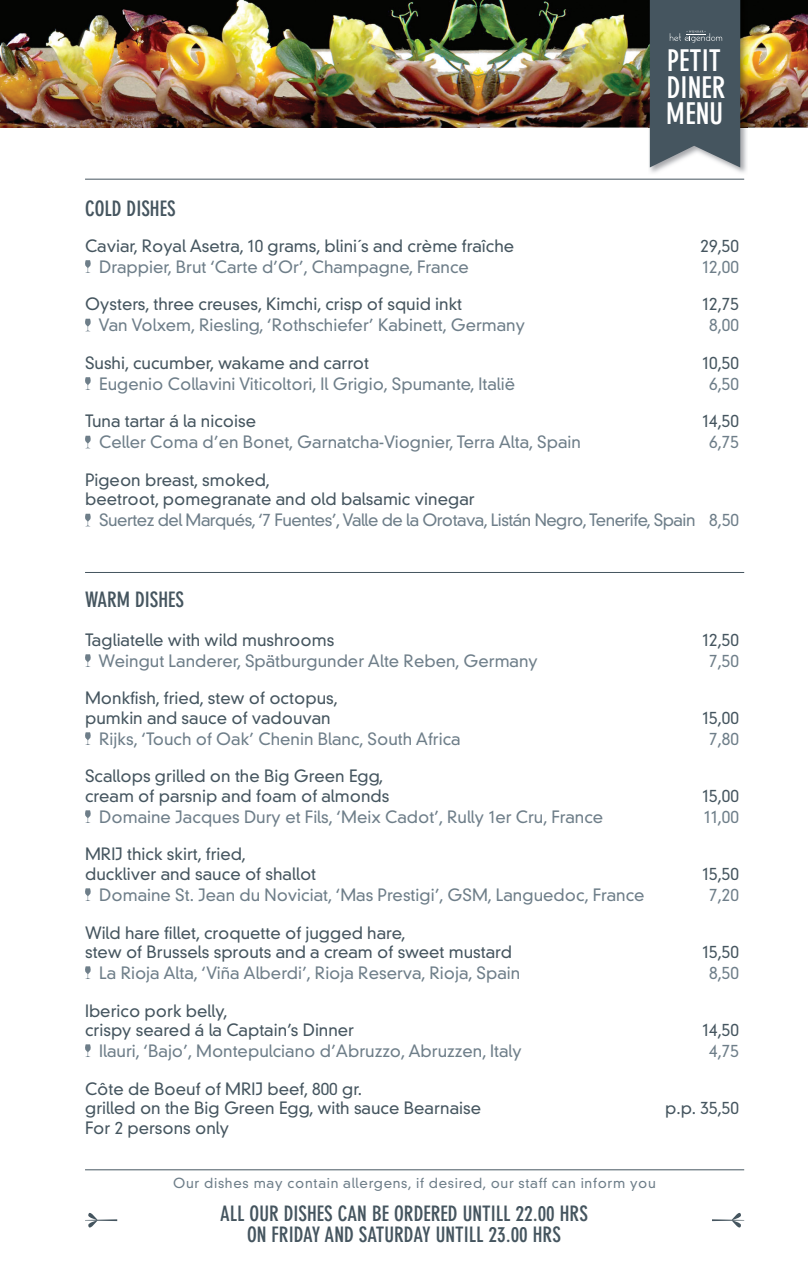
<style>
.page{position:relative;width:808px;height:1263px;background:#fff}
.page>*{position:absolute;margin:0;border:0;box-sizing:border-box;transform-origin:0 0}
.t1{font:700 condensed 29.55px/26.2px "DIN Neuzeit Grotesk";color:#fff}
.t2{font:700 condensed 21px/21px "DIN Neuzeit Grotesk";color:#45555f;text-align:center}
.t3{font:300 16.5px/19.5px "DIN Neuzeit Grotesk";color:#45555f}
.t4{font:300 16.5px "DIN Neuzeit Grotesk";color:#6e7e89}
.t5{font:300 16.5px "DIN Neuzeit Grotesk";letter-spacing:-.03em;color:#6e7e89}
.t6{font:300 13.5px "DIN Neuzeit Grotesk";letter-spacing:.05em;color:#6e7e89}
</style>
<div class="page">
<img style="left:0;top:0;width:808px;height:128px">
<svg style="left:85px;top:260px;width:6px;height:13px"></svg>
<svg style="left:85px;top:319px;width:6px;height:12px"></svg>
<svg style="left:85px;top:377px;width:6px;height:13px"></svg>
<svg style="left:85px;top:436px;width:6px;height:12px"></svg>
<svg style="left:85px;top:514px;width:6px;height:12px"></svg>
<svg style="left:85px;top:654px;width:6px;height:13px"></svg>
<svg style="left:85px;top:732px;width:6px;height:13px"></svg>
<svg style="left:85px;top:810px;width:6px;height:13px"></svg>
<svg style="left:85px;top:888px;width:6px;height:13px"></svg>
<svg style="left:85px;top:966px;width:6px;height:13px"></svg>
<svg style="left:85px;top:1044px;width:6px;height:13px"></svg>
<img style="left:648px;top:0;width:100px;height:173px">
<svg style="left:650px;top:0;width:90px;height:167px;background:#505f68"></svg>
<hr style="left:85px;top:572px;width:659px;height:1px;background:#45555f">
<hr style="left:85px;top:179px;width:659px;height:1px;background:#45555f">
<hr style="left:85px;top:1169px;width:659px;height:1px;background:#45555f">
<svg style="left:712px;top:1212px;width:32px;height:16px"></svg>
<svg style="left:85px;top:1212px;width:32px;height:16px"></svg>
<h1 class="t1" style="left:666px;top:47px;width:61px">PETIT<br>DINER<br>MENU</h1>
<p class="t2" style="left:85px;top:198px;width:92px">COLD DISHES</p>
<p class="t3" style="left:85px;top:236px;width:431px">Caviar, Royal Asetra, 10 grams, blini´s and crème fraîche</p>
<p class="t3" style="left:700px;top:236px;width:40px">29,50</p>
<p class="t4" style="left:99px;top:257px;width:371px">Drappier, Brut ‘Carte d’Or’, Champagne, France</p>
<p class="t4" style="left:702px;top:257px;width:38px">12,00</p>
<p class="t3" style="left:85px;top:294px;width:379px">Oysters, three creuses, Kimchi, crisp of squid inkt</p>
<p class="t3" style="left:702px;top:294px;width:38px">12,75</p>
<p class="t4" style="left:99px;top:315px;width:428px">Van Volxem, Riesling, ‘Rothschiefer’ Kabinett, Germany</p>
<p class="t4" style="left:709px;top:315px;width:32px">8,00</p>
<p class="t3" style="left:85px;top:353px;width:286px">Sushi, cucumber, wakame and carrot</p>
<p class="t3" style="left:702px;top:353px;width:38px">10,50</p>
<p class="t4" style="left:99px;top:374px;width:417px">Eugenio Collavini Viticoltori, Il Grigio, Spumante, Italië</p>
<p class="t4" style="left:709px;top:374px;width:32px">6,50</p>
<p class="t3" style="left:85px;top:411px;width:173px">Tuna tartar á la nicoise</p>
<p class="t3" style="left:702px;top:411px;width:38px">14,50</p>
<p class="t4" style="left:99px;top:432px;width:483px">Celler Coma d’en Bonet, Garnatcha-Viognier, Terra Alta, Spain</p>
<p class="t4" style="left:709px;top:432px;width:32px">6,75</p>
<p class="t3" style="left:85px;top:470px;width:391px">Pigeon breast, smoked,<br>beetroot, pomegranate and old balsamic vinegar</p>
<p class="t5" style="left:99px;top:510px;width:641px">Suertez del Marqués, ‘7 Fuentes’, Valle de la Orotava, Listán Negro, Tenerife, Spain 8,50</p>
<p class="t2" style="left:85px;top:589px;width:101px">WARM DISHES</p>
<p class="t3" style="left:85px;top:630px;width:251px">Tagliatelle with wild mushrooms</p>
<p class="t3" style="left:702px;top:630px;width:38px">12,50</p>
<p class="t4" style="left:99px;top:651px;width:441px">Weingut Landerer, Spätburgunder Alte Reben, Germany</p>
<p class="t4" style="left:709px;top:651px;width:32px">7,50</p>
<p class="t3" style="left:85px;top:688px;width:254px">Monkfish, fried, stew of octopus, pumkin and sauce of vadouvan</p>
<p class="t3" style="left:702px;top:708px;width:38px">15,00</p>
<p class="t4" style="left:99px;top:729px;width:363px">Rijks, ‘Touch of Oak’ Chenin Blanc, South Africa</p>
<p class="t4" style="left:709px;top:729px;width:32px">7,80</p>
<p class="t3" style="left:85px;top:766px;width:306px">Scallops grilled on the Big Green Egg, cream of parsnip and foam of almonds</p>
<p class="t3" style="left:702px;top:786px;width:38px">15,00</p>
<p class="t4" style="left:99px;top:807px;width:506px">Domaine Jacques Dury et Fils, ‘Meix Cadot’, Rully 1er Cru, France</p>
<p class="t4" style="left:704px;top:807px;width:36px">11,00</p>
<p class="t3" style="left:85px;top:844px;width:233px">MRIJ thick skirt, fried, duckliver and sauce of shallot</p>
<p class="t3" style="left:702px;top:864px;width:38px">15,50</p>
<p class="t4" style="left:99px;top:885px;width:547px">Domaine St. Jean du Noviciat, ‘Mas Prestigi’, GSM, Languedoc, France</p>
<p class="t4" style="left:709px;top:885px;width:32px">7,20</p>
<p class="t3" style="left:85px;top:922px;width:428px">Wild hare fillet, croquette of jugged hare,<br>stew of Brussels sprouts and a cream of sweet mustard</p>
<p class="t3" style="left:702px;top:942px;width:38px">15,50</p>
<p class="t4" style="left:99px;top:963px;width:422px">La Rioja Alta, ‘Viña Alberdi’, Rioja Reserva, Rioja, Spain</p>
<p class="t4" style="left:709px;top:963px;width:32px">8,50</p>
<p class="t3" style="left:85px;top:1000px;width:271px">Iberico pork belly,<br>crispy seared á la Captain’s Dinner</p>
<p class="t3" style="left:702px;top:1020px;width:38px">14,50</p>
<p class="t4" style="left:99px;top:1041px;width:424px">Ilauri, ‘Bajo’, Montepulciano d’Abruzzo, Abruzzen, Italy</p>
<p class="t4" style="left:709px;top:1041px;width:32px">4,75</p>
<p class="t3" style="left:85px;top:1078px;width:398px">Côte de Boeuf of MRIJ beef, 800 gr.<br>grilled on the Big Green Egg, with sauce Bearnaise</p>
<p class="t3" style="left:665px;top:1098px;width:76px">p.p. 35,50</p>
<p class="t3" style="left:85px;top:1117px;width:146px">For 2 persons only</p>
<p class="t6" style="left:173px;top:1174px;width:484px">Our dishes may contain allergens, if desired, our staff can inform you</p>
<p class="t2" style="left:220px;top:1202px;width:369px">ALL OUR DISHES CAN BE ORDERED UNTILL 22.00 HRS<br>ON FRIDAY AND SATURDAY UNTILL 23.00 HRS</p>
</div>
